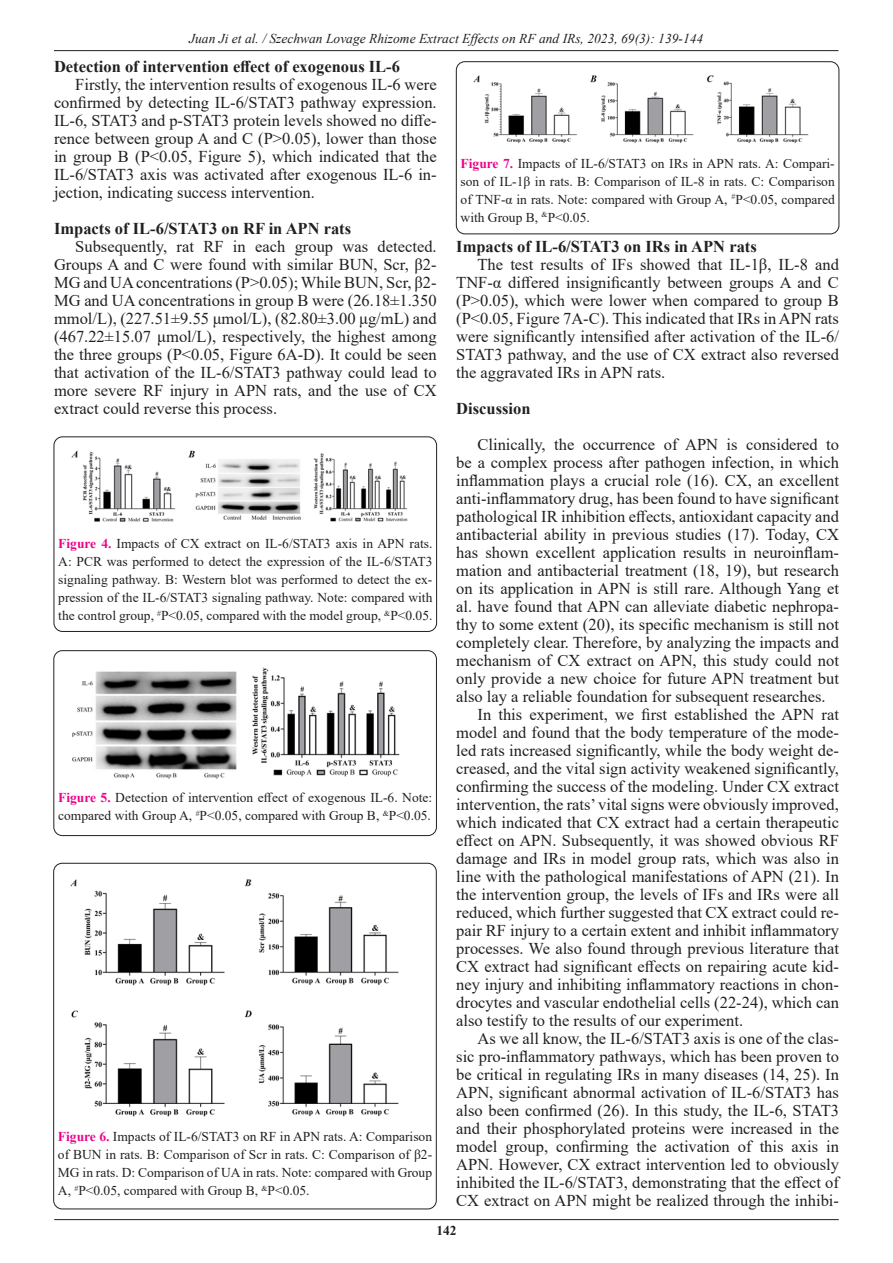
<style>
.page{position:relative;width:893px;height:1263px;background:#fff}
.page>*{position:absolute;margin:0;border:0;box-sizing:border-box;transform-origin:0 0}
.t1{font:16.5px/18px "Times New Roman";color:#231f20;text-align:justify}
.Pa7{font:700 16.5px "Times New Roman";color:#231f20}
.t2{font:13.5px/18px "Times New Roman";color:#231f20;text-align:justify}
.t3{font:italic 13.5px "Times New Roman";color:#231f20}
.t4{font:700 13.5px "Times New Roman";color:#231f20}
.s1{font-weight:700;color:#ed028c}
</style>
<div class="page">
<hr style="left:54px;top:50px;width:784px;height:1px;background:#231f20">
<hr style="left:54px;top:1219px;width:785px;height:1px;background:#231f20">
<div style="left:54px;top:437px;width:383px;height:194px;border:1px solid #231f20;border-radius:9px"></div>
<div style="left:54px;top:651px;width:382px;height:185px;border:1px solid #231f20;border-radius:9px"></div>
<div style="left:54px;top:863px;width:382px;height:346px;border:1px solid #231f20;border-radius:9px"></div>
<img style="left:71px;top:450px;width:337px;height:72px">
<img style="left:72px;top:667px;width:328px;height:112px">
<img style="left:70px;top:879px;width:329px;height:238px">
<div style="left:456px;top:62px;width:383px;height:172px;border:1px solid #231f20;border-radius:9px"></div>
<img style="left:473px;top:75px;width:336px;height:69px">
<p class="t3" style="left:189px;top:29px;width:516px">Juan Ji et al. / Szechwan Lovage Rhizome Extract Effects on RF and IRs, 2023, 69(3): 139-144</p>
<p class="Pa7" style="left:54px;top:55px;width:348px">Detection of intervention effect of exogenous IL-6</p>
<p class="t1" style="left:54px;top:75px;width:384px;text-indent:21px">Firstly, the intervention results of exogenous IL-6 were confirmed by detecting IL-6/STAT3 pathway expression.<br>IL-6, STAT3 and p-STAT3 protein levels showed no diffe&shy;rence between group A and C (P&gt;0.05), lower than those in group B (P&lt;0.05, Figure 5), which indicated that the IL-6/STAT3 axis was activated after exogenous IL-6 in&shy;jection, indicating success intervention.</p>
<p class="Pa7" style="left:54px;top:217px;width:299px">Impacts of IL-6/STAT3 on RF in APN rats</p>
<p class="t1" style="left:54px;top:237px;width:384px;text-indent:21px">Subsequently, rat RF in each group was detected.<br>Groups A and C were found with similar BUN, Scr, β2- MG and UA concentrations (P&gt;0.05); While BUN, Scr, β2- MG and UA concentrations in group B were (26.18±1.350 mmol/L), (227.51±9.55 μmol/L), (82.80±3.00 μg/mL) and (467.22±15.07 μmol/L), respectively, the highest among the three groups (P&lt;0.05, Figure 6A-D). It could be seen that activation of the IL-6/STAT3 pathway could lead to more severe RF injury in APN rats, and the use of CX extract could reverse this process.</p>
<p class="Pa7" style="left:456px;top:235px;width:302px">Impacts of IL-6/STAT3 on IRs in APN rats</p>
<p class="t2" style="left:461px;top:154px;width:376px"><span class="s1">Figure 7.</span> Impacts of IL-6/STAT3 on IRs in APN rats. A: Compari&shy;son of IL-1β in rats. B: Comparison of IL-8 in rats. C: Comparison of TNF-α in rats. Note: compared with Group A, <sup>#</sup>P&lt;0.05, compared with Group B, <sup>&amp;</sup>P&lt;0.05.</p>
<p class="t1" style="left:456px;top:255px;width:384px;text-indent:21px">The test results of IFs showed that IL-1β, IL-8 and TNF-α differed insignificantly between groups A and C (P&gt;0.05), which were lower when compared to group B (P&lt;0.05, Figure 7A-C). This indicated that IRs in APN rats were significantly intensified after activation of the IL-6/ STAT3 pathway, and the use of CX extract also reversed the aggravated IRs in APN rats.</p>
<p class="Pa7" style="left:456px;top:397px;width:76px">Discussion</p>
<p class="t1" style="left:456px;top:435px;width:384px;text-indent:21px">Clinically, the occurrence of APN is considered to be a complex process after pathogen infection, in which inflammation plays a crucial role (16). CX, an excellent anti-inflammatory drug, has been found to have significant pathological IR inhibition effects, antioxidant capacity and antibacterial ability in previous studies (17). Today, CX has shown excellent application results in neuroinflam&shy;mation and antibacterial treatment (18, 19), but research on its application in APN is still rare. Although Yang et al. have found that APN can alleviate diabetic nephropa&shy;thy to some extent (20), its specific mechanism is still not completely clear. Therefore, by analyzing the impacts and mechanism of CX extract on APN, this study could not only provide a new choice for future APN treatment but also lay a reliable foundation for subsequent researches.</p>
<p class="t1" style="left:456px;top:705px;width:384px;text-indent:21px">In this experiment, we first established the APN rat model and found that the body temperature of the mode&shy;led rats increased significantly, while the body weight de&shy;creased, and the vital sign activity weakened significantly, confirming the success of the modeling. Under CX extract intervention, the rats’ vital signs were obviously improved, which indicated that CX extract had a certain therapeutic effect on APN. Subsequently, it was showed obvious RF damage and IRs in model group rats, which was also in line with the pathological manifestations of APN (21). In the intervention group, the levels of IFs and IRs were all reduced, which further suggested that CX extract could re&shy;pair RF injury to a certain extent and inhibit inflammatory processes. We also found through previous literature that CX extract had significant effects on repairing acute kid&shy;ney injury and inhibiting inflammatory reactions in chon&shy;drocytes and vascular endothelial cells (22-24), which can also testify to the results of our experiment.</p>
<p class="t1" style="left:456px;top:1029px;width:384px;text-indent:21px">As we all know, the IL-6/STAT3 axis is one of the clas&shy;sic pro-inflammatory pathways, which has been proven to be critical in regulating IRs in many diseases (14, 25). In APN, significant abnormal activation of IL-6/STAT3 has also been confirmed (26). In this study, the IL-6, STAT3 and their phosphorylated proteins were increased in the model group, confirming the activation of this axis in APN. However, CX extract intervention led to obviously inhibited the IL-6/STAT3, demonstrating that the effect of CX extract on APN might be realized through the inhibi-</p>
<p class="t2" style="left:58px;top:534px;width:376px"><span class="s1">Figure 4.</span> Impacts of CX extract on IL-6/STAT3 axis in APN rats.<br>A: PCR was performed to detect the expression of the IL-6/STAT3 signaling pathway. B: Western blot was performed to detect the ex&shy;pression of the IL-6/STAT3 signaling pathway. Note: compared with the control group, <sup>#</sup>P&lt;0.05, compared with the model group, <sup>&amp;</sup>P&lt;0.05.</p>
<p class="t2" style="left:58px;top:788px;width:376px"><span class="s1">Figure 5.</span> Detection of intervention effect of exogenous IL-6. Note: compared with Group A, <sup>#</sup>P&lt;0.05, compared with Group B, <sup>&amp;</sup>P&lt;0.05.</p>
<p class="t2" style="left:58px;top:1127px;width:376px"><span class="s1">Figure 6.</span> Impacts of IL-6/STAT3 on RF in APN rats. A: Comparison of BUN in rats. B: Comparison of Scr in rats. C: Comparison of β2- MG in rats. D: Comparison of UA in rats. Note: compared with Group A, <sup>#</sup>P&lt;0.05, compared with Group B, <sup>&amp;</sup>P&lt;0.05.</p>
<p class="t4" style="left:436px;top:1220px;width:22px">142</p>
</div>
